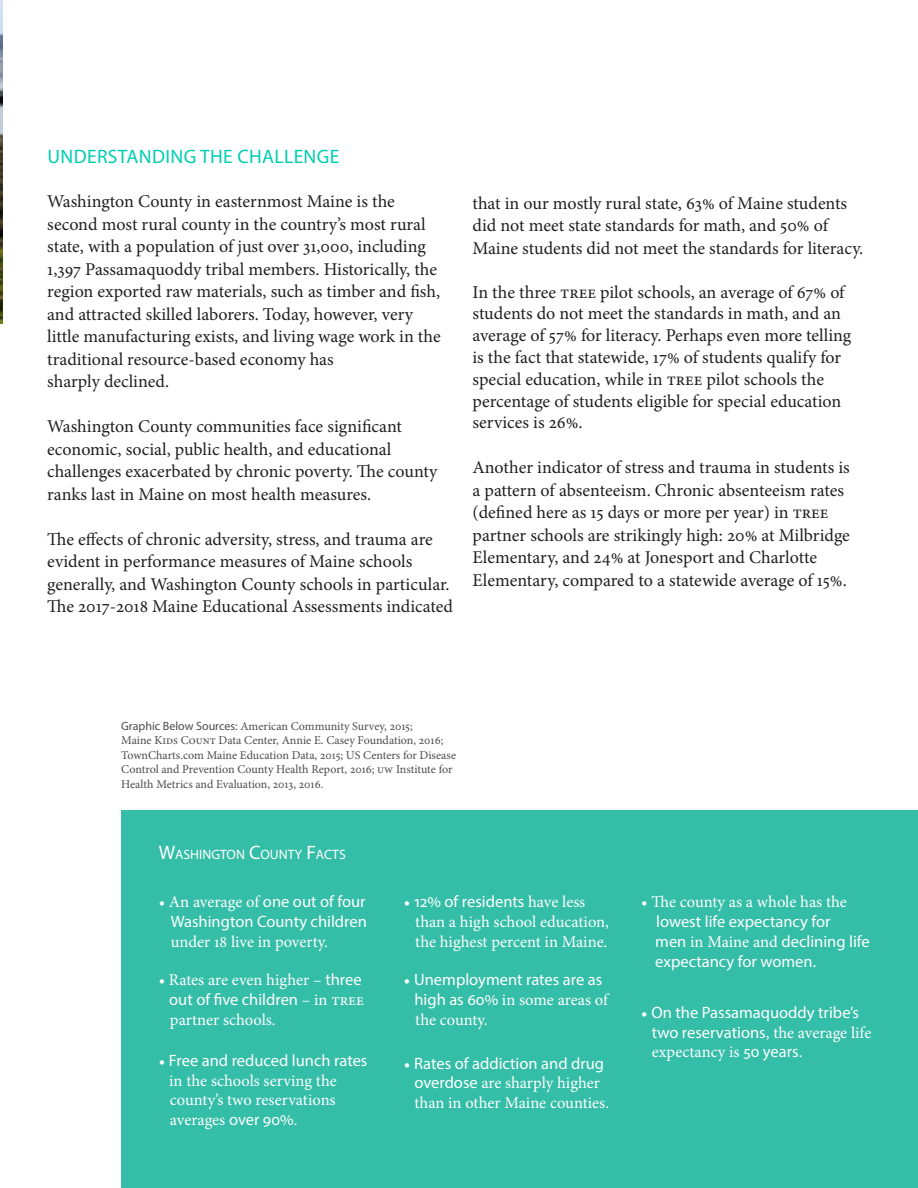
<style>
.page{position:relative;width:918px;height:1188px;background:#fff}
.page>*{position:absolute;margin:0;border:0;box-sizing:border-box;transform-origin:0 0}
.t1{font:19.5px "Myriad Pro";letter-spacing:.02em;color:#00ceb0}
.Paragraph_Style_1{font:18px/22.5px "Minion Pro";letter-spacing:-.005em;color:#231f20}
.t2{font:16.5px/19.8px "Minion Pro";letter-spacing:-.005em;color:#fff}
.t3{font:16.5px/19.8px "Myriad Pro";color:#fff}
.t4{font:13.65px "Myriad Pro";color:#fff}
.t5{font:12px/14.4px "Minion Pro";letter-spacing:-.005em;color:#4b4c4d}
.s1{font-family:"Myriad Pro"}
.s2{font-size:19.5px}
.s3{font-family:"Minion Pro"}
</style>
<div class="page">
<img style="left:0;top:0;width:2px;height:324px">
<div style="left:121px;top:810px;width:797px;height:378px;background:#34bda7"></div>
<p class="t1" style="left:47px;top:145px;width:294px">UNDERSTANDING THE CHALLENGE</p>
<p class="Paragraph_Style_1" style="left:47px;top:190px;width:395px">Washington County in easternmost Maine is the second most rural county in the country’s most rural state, with a population of just over 31,000, including 1,397 Passamaquoddy tribal members. Historically, the region exported raw materials, such as timber and fish, and attracted skilled laborers. Today, however, very little manufacturing exists, and living wage work in the traditional resource-based economy has<br>sharply declined.</p>
<p class="Paragraph_Style_1" style="left:47px;top:415px;width:392px">Washington County communities face significant economic, social, public health, and educational challenges exacerbated by chronic poverty. The county ranks last in Maine on most health measures.</p>
<p class="Paragraph_Style_1" style="left:47px;top:528px;width:407px">The effects of chronic adversity, stress, and trauma are evident in performance measures of Maine schools generally, and Washington County schools in particular.<br>The 2017-2018 Maine Educational Assessments indicated</p>
<p class="Paragraph_Style_1" style="left:472px;top:192px;width:392px">that in our mostly rural state, 63% of Maine students did not meet state standards for math, and 50% of<br>Maine students did not meet the standards for literacy.</p>
<p class="Paragraph_Style_1" style="left:472px;top:281px;width:380px;line-height:21.8px">In the three TREE pilot schools, an average of 67% of students do not meet the standards in math, and an average of 57% for literacy. Perhaps even more telling is the fact that statewide, 17% of students qualify for special education, while in TREE pilot schools the percentage of students eligible for special education services is 26%.</p>
<p class="Paragraph_Style_1" style="left:472px;top:456px;width:379px">Another indicator of stress and trauma in students is a pattern of absenteeism. Chronic absenteeism rates (defined here as 15 days or more per year) in TREE partner schools are strikingly high: 20% at Milbridge Elementary, and 24% at Jonesport and Charlotte Elementary, compared to a statewide average of 15%.</p>
<p class="t5" style="left:121px;top:719px;width:336px"><span class="s1">Graphic Below Sources:</span> American Community Survey, 2015;<br>Maine Kids Count Data Center, Annie E. Casey Foundation, 2016; TownCharts.com Maine Education Data, 2015; US Centers for Disease Control and Prevention County Health Report, 2016; uw Institute for Health Metrics and Evaluation, 2013, 2016.</p>
<p class="t4" style="left:159px;top:846px;width:189px"><span class="s2">W</span>ASHINGTON <span class="s2">C</span>OUNTY <span class="s2">F</span>ACTS</p>
<p class="t2" style="left:159px;top:892px;width:208px">• An average of <span class="s1">one out of four</span></p>
<p class="t3" style="left:171px;top:911px;width:198px">Washington County children <span class="s3">under 18 live in poverty.</span></p>
<p class="t2" style="left:415px;top:892px;width:195px;text-indent:-11px">• <span class="s1">12% of residents</span> have less than a high school education, the highest percent in Maine.</p>
<p class="t3" style="left:414px;top:969px;width:195px;text-indent:-10px"><span class="s3">•</span> Unemployment rates are as high as 60% <span class="s3">in some areas of the county.</span></p>
<p class="t2" style="left:169px;top:970px;width:197px;text-indent:-10px">• Rates are even higher – <span class="s1">three out of five children</span> – in tree partner schools.</p>
<p class="t2" style="left:169px;top:1051px;width:200px;text-indent:-10px">• <span class="s1">Free and reduced lunch rates </span>in the schools serving the county’s two reservations averages <span class="s1">over 90%</span>.</p>
<p class="t3" style="left:404px;top:1053px;width:202px"><span class="s3">•</span> Rates of addiction and drug</p>
<p class="t2" style="left:414px;top:1073px;width:196px"><span class="s1">overdose</span> are sharply higher than in other Maine counties.</p>
<p class="t2" style="left:641px;top:892px;width:207px">• The county as a whole has the</p>
<p class="t3" style="left:656px;top:911px;width:176px">lowest life expectancy for</p>
<p class="t3" style="left:655px;top:931px;width:216px">men <span class="s3">in Maine and</span> declining life</p>
<p class="t3" style="left:655px;top:951px;width:162px">expectancy for women.</p>
<p class="t3" style="left:641px;top:1002px;width:219px"><span class="s3">•</span> On the Passamaquoddy tribe’s</p>
<p class="t2" style="left:652px;top:1022px;width:221px"><span class="s1">two reservations</span>, the average life expectancy is <span class="s1">50 years</span>.</p>
</div>
